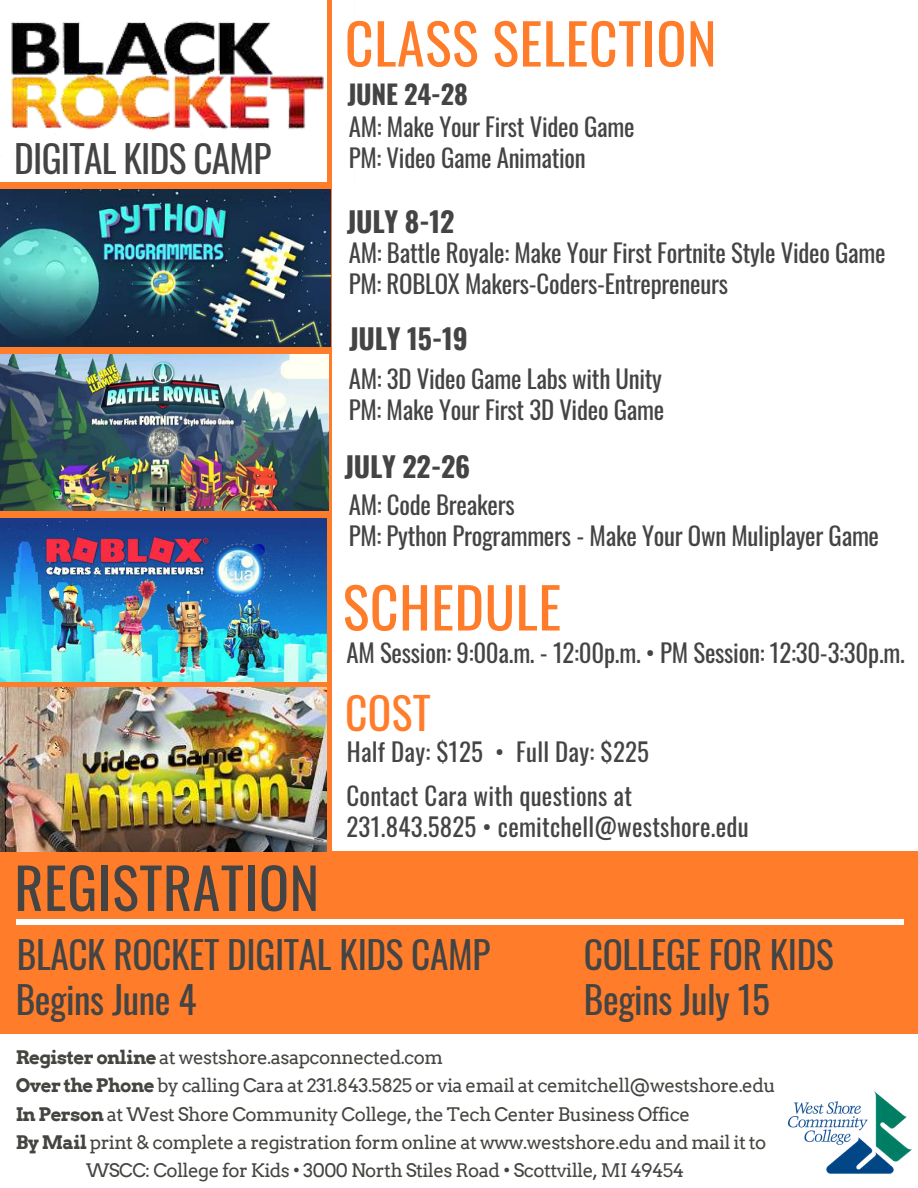
<style>
.page{position:relative;width:918px;height:1188px;background:#fff}
.page>*{position:absolute;margin:0;border:0;box-sizing:border-box;transform-origin:0 0}
.t1{font:55.95px "Oswald";letter-spacing:.01em;color:#ff7d2a}
.t2{font:55.95px "Oswald";letter-spacing:.01em;color:#444}
.t3{font:43.65px "Oswald";color:#ff7d2a}
.t4{font:37.35px "Oswald";letter-spacing:-.01em;color:#444}
.t5{font:700 27.9px "Oswald";letter-spacing:-.01em;color:#444}
.t6{font:700 26.4px "Oswald";letter-spacing:-.01em;color:#444}
.t7{font:24.9px/31.5px "Oswald";letter-spacing:-.01em;color:#444}
.t8{font:24.9px/31.5px "Oswald";letter-spacing:.01em;color:#444}
.t9{font:18.75px "Arvo";letter-spacing:-.03em;color:#444440}
.s1{font-weight:700}
</style>
<div class="page">
<div style="left:0;top:0;width:332px;height:857px;background:#ff7d2a"></div>
<div style="left:0;top:852px;width:918px;height:182px;background:#ff7d2a"></div>
<img style="left:0;top:189px;width:331px;height:157px">
<img style="left:0;top:354px;width:328px;height:157px">
<img style="left:789px;top:1091px;width:122px;height:83px">
<img style="left:0;top:0;width:327px;height:182px">
<img style="left:0;top:687px;width:326px;height:165px">
<img style="left:0;top:519px;width:326px;height:163px">
<div style="left:16px;top:919px;width:887px;height:6px;background:#fff"></div>
<h1 class="t1" style="left:345px;top:0;width:373px">CLASS SELECTION</h1>
<h3 class="t4" style="left:14px;top:129px;width:259px">DIGITAL KIDS CAMP</h3>
<h3 class="t6" style="left:347px;top:74px;width:122px">JUNE 24-28</h3>
<h3 class="t7" style="left:349px;top:110px;width:287px">AM: Make Your First Video Game<br>PM: Video Game Animation</h3>
<h3 class="t5" style="left:347px;top:200px;width:109px">JULY 8-12</h3>
<h3 class="t7" style="left:349px;top:236px;width:538px">AM: Battle Royale: Make Your First Fortnite Style Video Game<br>PM: ROBLOX Makers-Coders-Entrepreneurs</h3>
<h3 class="t5" style="left:349px;top:317px;width:120px">JULY 15-19</h3>
<h3 class="t7" style="left:349px;top:362px;width:317px">AM: 3D Video Game Labs with Unity<br>PM: Make Your First 3D Video Game</h3>
<h3 class="t5" style="left:344px;top:445px;width:127px">JULY 22-26</h3>
<h3 class="t7" style="left:349px;top:488px;width:532px">AM: Code Breakers<br>PM: Python Programmers - Make Your Own Muliplayer Game</h3>
<h1 class="t1" style="left:343px;top:564px;width:220px">SCHEDULE</h1>
<h3 class="t7" style="left:346px;top:636px;width:560px">AM Session: 9:00a.m. - 12:00p.m. • PM Session: 12:30-3:30p.m.</h3>
<h2 class="t3" style="left:345px;top:678px;width:87px">COST</h2>
<h3 class="t8" style="left:347px;top:735px;width:304px">Half Day: $125 • Full Day: $225</h3>
<h3 class="t8" style="left:346px;top:779px;width:404px">Contact Cara with questions at<br>231.843.5825 • cemitchell@westshore.edu</h3>
<h1 class="t2" style="left:14px;top:844px;width:306px">REGISTRATION</h1>
<h3 class="t4" style="left:17px;top:925px;width:475px">BLACK ROCKET DIGITAL KIDS CAMP</h3>
<h3 class="t4" style="left:584px;top:925px;width:251px">COLLEGE FOR KIDS</h3>
<h3 class="t4" style="left:16px;top:970px;width:182px">Begins June 4</h3>
<h3 class="t4" style="left:584px;top:970px;width:188px">Begins July 15</h3>
<p class="t9" style="left:16px;top:1046px;width:429px"><span class="s1">Register online</span> at westshore.asapconnected.com</p>
<p class="t9" style="left:16px;top:1074px;width:761px"><span class="s1">Over the Phone</span> by calling Cara at 231.843.5825 or via email at cemitchell@westshore.edu</p>
<p class="t9" style="left:16px;top:1103px;width:676px"><span class="s1">In Person</span> at West Shore Community College, the Tech Center Business Office</p>
<p class="t9" style="left:16px;top:1131px;width:752px"><span class="s1">By Mail</span> print &amp; complete a registration form online at www.westshore.edu and mail it to</p>
<p class="t9" style="left:86px;top:1159px;width:600px">WSCC: College for Kids • 3000 North Stiles Road • Scottville, MI 49454</p>
</div>
